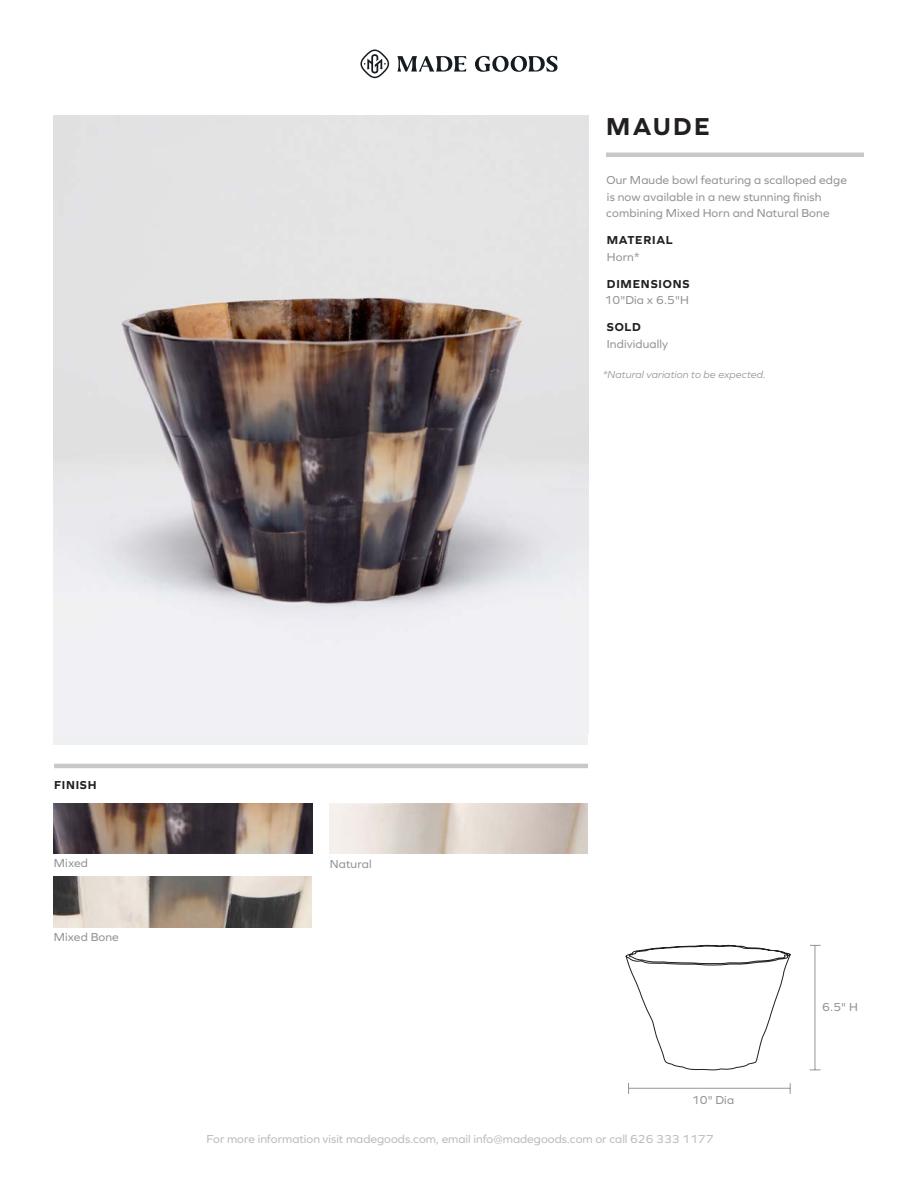
<style>
.page{position:relative;width:918px;height:1188px;background:#fff}
.page>*{position:absolute;margin:0;border:0;box-sizing:border-box;transform-origin:0 0}
.t1{font:700 25.5px "Graphie";letter-spacing:.095em;color:#231f20}
.t2{font:12px/16.5px "Graphie";letter-spacing:.01em;color:#939598}
.t3{font:12px "Graphie";color:#bcbdc0}
.t4{font:700 12px "Graphie";letter-spacing:.065em;color:#231f20}
.t5{font:italic 10.5px "Graphie";letter-spacing:.01em;color:#939598}
</style>
<div class="page">
<hr style="left:606px;top:153px;width:258px;height:4px;background:#c7c8ca">
<svg style="left:397px;top:56px;width:161px;height:16px"></svg>
<svg style="left:360px;top:50px;width:29px;height:28px"></svg>
<img style="left:54px;top:116px;width:534px;height:617px">
<img style="left:54px;top:803px;width:258px;height:51px">
<hr style="left:815px;top:945px;width:1px;height:125px;background:#939598">
<hr style="left:629px;top:1088px;width:161px;height:1px;background:#939598">
<svg style="left:625px;top:945px;width:166px;height:126px"></svg>
<hr style="left:54px;top:764px;width:534px;height:4px;background:#c7c8ca">
<img style="left:330px;top:803px;width:258px;height:51px">
<img style="left:54px;top:877px;width:258px;height:50px">
<h1 class="t1" style="left:606px;top:111px;width:105px">MAUDE</h1>
<p class="t2" style="left:606px;top:172px;width:242px">Our Maude bowl featuring a scalloped edge is now available in a new stunning finish combining Mixed Horn and Natural Bone</p>
<p class="t4" style="left:607px;top:233px;width:67px">MATERIAL</p>
<p class="t2" style="left:607px;top:248px;width:34px">Horn*</p>
<p class="t4" style="left:607px;top:277px;width:84px">DIMENSIONS</p>
<p class="t2" style="left:605px;top:292px;width:86px">10"Dia x 6.5"H</p>
<p class="t4" style="left:607px;top:320px;width:35px">SOLD</p>
<p class="t2" style="left:607px;top:335px;width:63px">Individually</p>
<p class="t5" style="left:603px;top:368px;width:165px">*Natural variation to be expected.</p>
<p class="t4" style="left:54px;top:778px;width:44px">FINISH</p>
<p class="t2" style="left:54px;top:855px;width:35px">Mixed</p>
<p class="t2" style="left:54px;top:929px;width:66px">Mixed Bone</p>
<p class="t2" style="left:330px;top:855px;width:43px">Natural</p>
<p class="t2" style="left:692px;top:1092px;width:44px">10" Dia</p>
<p class="t3" style="left:207px;top:1132px;width:508px">For more information visit madegoods.com, email info@madegoods.com or call 626 333 1177</p>
<p class="t2" style="left:822px;top:999px;width:37px">6.5" H</p>
</div>
